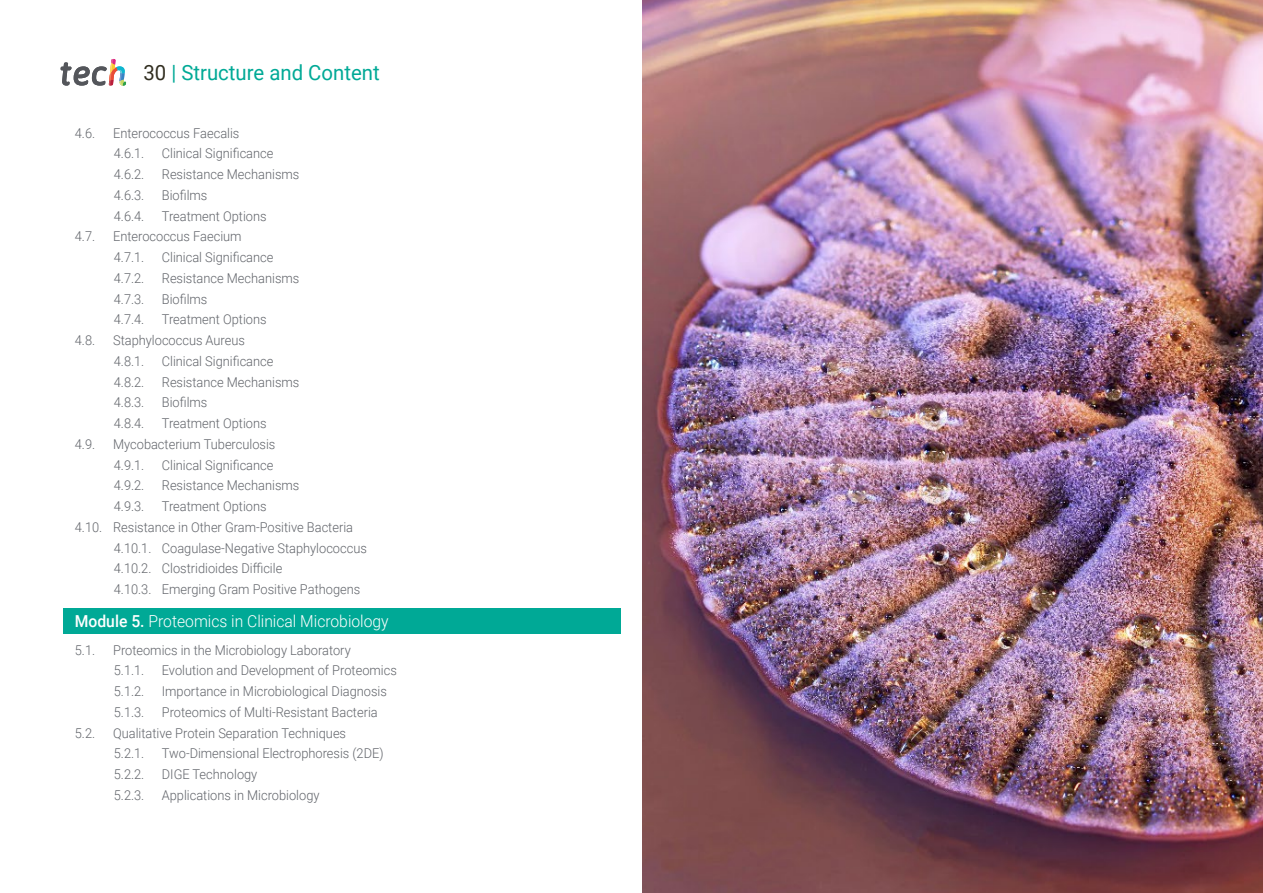
<style>
.page{position:relative;width:1263px;height:893px;background:#fff}
.page>*{position:absolute;margin:0;border:0;box-sizing:border-box;transform-origin:0 0}
.t1{font:21px "Roboto";color:#00a996}
.t2{font:300 16.5px "Roboto";color:#fff;scale:.95 1}
.t3{font:300 13.5px/20.7px "Roboto";color:#61646a;scale:.95 1}
.s1{color:#312e20}
.s2{font-weight:500}
</style>
<div class="page">
<div style="left:64px;top:609px;width:557px;height:25px;background:#00a996"></div>
<img style="left:642px;top:0;width:621px;height:893px">
<svg style="left:61px;top:59px;width:65px;height:27px"></svg>
<h1 class="t1" style="left:144px;top:57px;width:238px"><span class="s1">30</span> | Structure and Content</h1>
<p class="t3" style="left:75px;top:122px;width:23px">4.6.</p>
<p class="t3" style="left:113px;top:122px;width:134px">Enterococcus Faecalis<br>4.6.1.</p>
<p class="t3" style="left:162px;top:143px;width:119px">Clinical Significance</p>
<p class="t3" style="left:114px;top:164px;width:34px">4.6.2.</p>
<p class="t3" style="left:162px;top:164px;width:146px">Resistance Mechanisms</p>
<p class="t3" style="left:114px;top:184px;width:34px">4.6.3.</p>
<p class="t3" style="left:162px;top:184px;width:49px">Biofilms</p>
<p class="t3" style="left:114px;top:205px;width:34px">4.6.4.</p>
<p class="t3" style="left:162px;top:205px;width:112px">Treatment Options</p>
<p class="t3" style="left:75px;top:226px;width:23px">4.7.</p>
<p class="t3" style="left:113px;top:226px;width:137px">Enterococcus Faecium<br>4.7.1.</p>
<p class="t3" style="left:162px;top:247px;width:119px">Clinical Significance</p>
<p class="t3" style="left:114px;top:267px;width:34px">4.7.2.</p>
<p class="t3" style="left:162px;top:267px;width:146px">Resistance Mechanisms</p>
<p class="t3" style="left:114px;top:288px;width:34px">4.7.3.</p>
<p class="t3" style="left:162px;top:288px;width:49px">Biofilms</p>
<p class="t3" style="left:114px;top:309px;width:34px">4.7.4.</p>
<p class="t3" style="left:162px;top:309px;width:112px">Treatment Options</p>
<p class="t3" style="left:75px;top:330px;width:23px">4.8.</p>
<p class="t3" style="left:113px;top:330px;width:140px">Staphylococcus Aureus<br>4.8.1.</p>
<p class="t3" style="left:162px;top:350px;width:119px">Clinical Significance</p>
<p class="t3" style="left:114px;top:371px;width:34px">4.8.2.</p>
<p class="t3" style="left:162px;top:371px;width:146px">Resistance Mechanisms</p>
<p class="t3" style="left:114px;top:392px;width:34px">4.8.3.</p>
<p class="t3" style="left:162px;top:392px;width:49px">Biofilms</p>
<p class="t3" style="left:114px;top:413px;width:34px">4.8.4.</p>
<p class="t3" style="left:162px;top:413px;width:112px">Treatment Options</p>
<p class="t3" style="left:75px;top:433px;width:23px">4.9.</p>
<p class="t3" style="left:113px;top:433px;width:172px">Mycobacterium Tuberculosis<br>4.9.1.</p>
<p class="t3" style="left:162px;top:454px;width:119px">Clinical Significance</p>
<p class="t3" style="left:114px;top:475px;width:34px">4.9.2.</p>
<p class="t3" style="left:162px;top:475px;width:146px">Resistance Mechanisms</p>
<p class="t3" style="left:114px;top:496px;width:34px">4.9.3.</p>
<p class="t3" style="left:162px;top:496px;width:112px">Treatment Options</p>
<p class="t3" style="left:75px;top:516px;width:294px">4.10. Resistance in Other Gram-Positive Bacteria</p>
<p class="t3" style="left:114px;top:537px;width:268px">4.10.1. Coagulase-Negative Staphylococcus</p>
<p class="t3" style="left:114px;top:558px;width:179px">4.10.2. Clostridioides Difficile</p>
<p class="t3" style="left:114px;top:579px;width:261px">4.10.3. Emerging Gram Positive Pathogens</p>
<p class="t2" style="left:75px;top:610px;width:332px"><span class="s2">Module 5.</span> Proteomics in Clinical Microbiology</p>
<p class="t3" style="left:75px;top:639px;width:23px">5.1.</p>
<p class="t3" style="left:113px;top:639px;width:252px">Proteomics in the Microbiology Laboratory<br>5.1.1.</p>
<p class="t3" style="left:162px;top:660px;width:249px">Evolution and Development of Proteomics</p>
<p class="t3" style="left:114px;top:680px;width:34px">5.1.2.</p>
<p class="t3" style="left:162px;top:680px;width:238px">Importance in Microbiological Diagnosis</p>
<p class="t3" style="left:114px;top:701px;width:34px">5.1.3.</p>
<p class="t3" style="left:162px;top:701px;width:229px">Proteomics of Multi-Resistant Bacteria</p>
<p class="t3" style="left:75px;top:722px;width:23px">5.2.</p>
<p class="t3" style="left:113px;top:722px;width:247px">Qualitative Protein Separation Techniques<br>5.2.1.</p>
<p class="t3" style="left:162px;top:743px;width:235px">Two-Dimensional Electrophoresis (2DE)</p>
<p class="t3" style="left:114px;top:763px;width:34px">5.2.2.</p>
<p class="t3" style="left:162px;top:763px;width:102px">DIGE Technology</p>
<p class="t3" style="left:114px;top:784px;width:34px">5.2.3.</p>
<p class="t3" style="left:162px;top:784px;width:167px">Applications in Microbiology</p>
</div>
